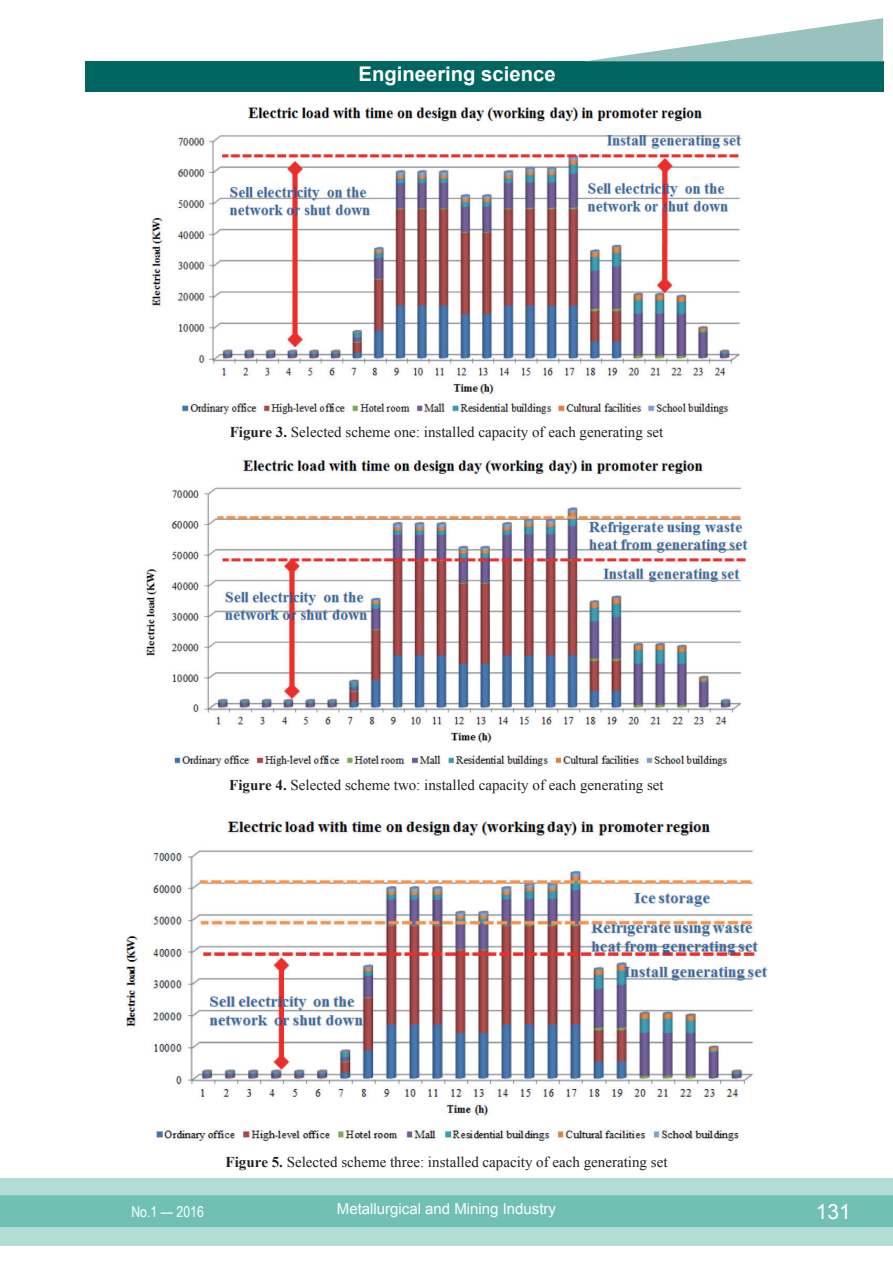
<style>
.page{position:relative;width:893px;height:1263px;background:#fff}
.page>*{position:absolute;margin:0;border:0;box-sizing:border-box;transform-origin:0 0}
.t1{font:21px "Arial";color:#fff}
.t2{font:700 20.25px "Arial";color:#fff}
.Табл_рис{font:15px "Times New Roman";color:#231f20}
.t3{font:15px "Arial";color:#fff}
.t4{font:15px "Arial Narrow";color:#fff}
.s1{font-weight:700}
</style>
<div class="page">
<div style="left:0;top:1178px;width:893px;height:68px;background:#b2ddd6"></div>
<div style="left:0;top:1195px;width:893px;height:32px;background:#70c1b3;border:2px solid #70c1b3"></div>
<div style="left:85px;top:62px;width:798px;height:30px;background:#006661"></div>
<svg style="left:583px;top:18px;width:300px;height:44px"></svg>
<img style="left:151px;top:107px;width:591px;height:308px">
<img style="left:146px;top:460px;width:604px;height:307px">
<img style="left:126px;top:821px;width:642px;height:320px">
<h2 class="t2" style="left:359px;top:61px;width:198px">Engineering science</h2>
<p class="Табл_рис" style="left:230px;top:422px;width:435px"><span class="s1">Figure 3.</span> Selected scheme one: installed capacity of each generating set</p>
<p class="Табл_рис" style="left:229px;top:775px;width:436px"><span class="s1">Figure 4.</span> Selected scheme two: installed capacity of each generating set</p>
<p class="Табл_рис" style="left:226px;top:1152px;width:443px"><span class="s1">Figure 5.</span> Selected scheme three: installed capacity of each generating set</p>
<p class="t4" style="left:131px;top:1200px;width:74px">No.1 — 2016</p>
<p class="t3" style="left:337px;top:1199px;width:221px">Metallurgical and Mining Industry</p>
<h1 class="t1" style="left:816px;top:1197px;width:37px">131</h1>
</div>
